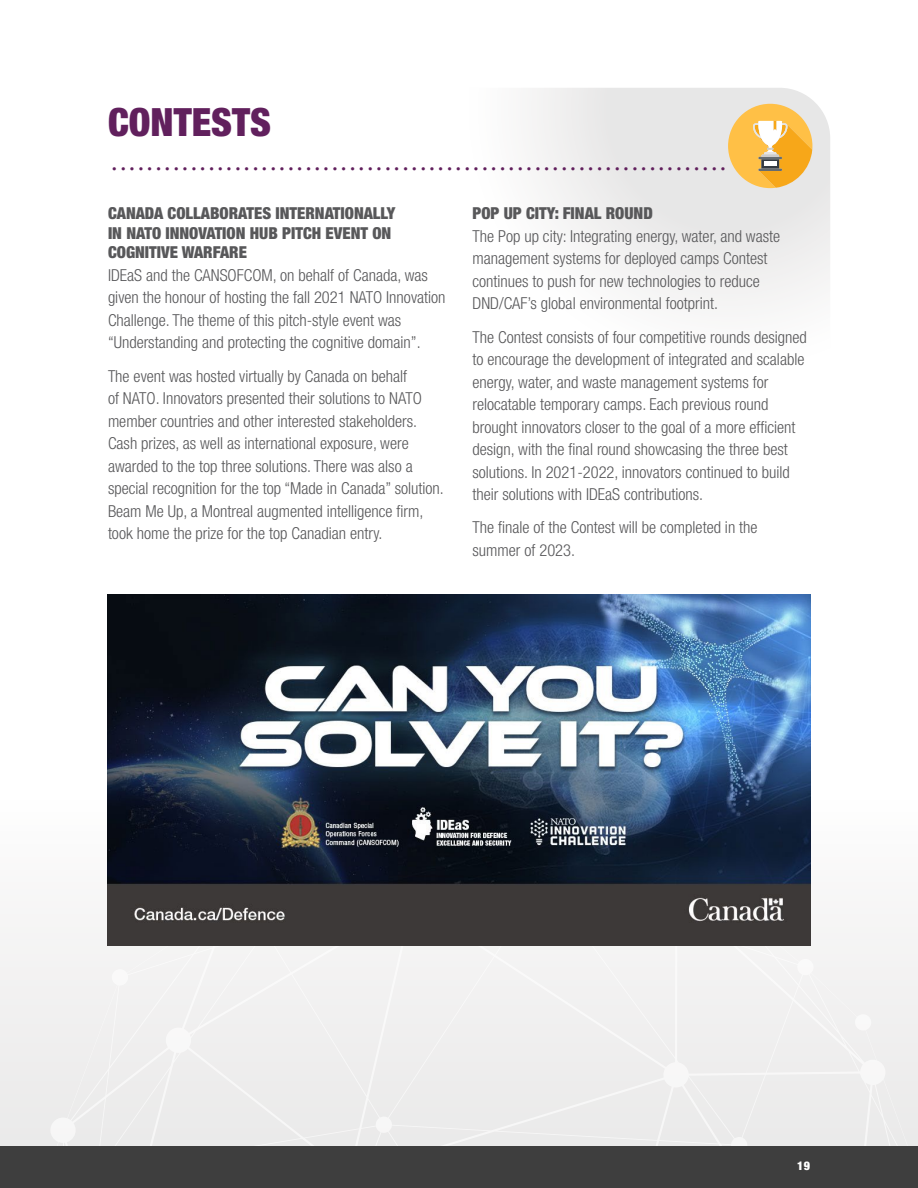
<style>
.page{position:relative;width:918px;height:1188px;background:#fff}
.page>*{position:absolute;margin:0;border:0;box-sizing:border-box;transform-origin:0 0}
.t1{font:900 condensed 39px "Helvetica Neue LT Std";color:#61205d}
.t2{font:300 condensed 16.5px/22.5px "Helvetica Neue LT Std";color:#58585a}
.t3{font:900 condensed 16.5px/19.5px "Helvetica Neue LT Std";color:#58585a}
.t4{font:900 condensed 12px "Helvetica Neue LT Std";color:#fff}
.t5{font:condensed 9px "Helvetica Neue LT Std";color:#61205d}
</style>
<div class="page">
<hr style="left:0;top:662px;width:1px;height:526px;background:#f7f6f6">
<div style="left:10px;top:927px;width:908px;height:219px;background:#f0efef"></div>
<svg style="left:531px;top:88px;width:299px;height:218px"></svg>
<svg style="left:728px;top:104px;width:84px;height:84px;background:#f1c46e"></svg>
<hr style="left:764px;top:162px;width:13px;height:4px;background:#fff">
<img style="left:107px;top:594px;width:704px;height:352px">
<div style="left:0;top:1146px;width:918px;height:42px;background:#3e3e3e"></div>
<h1 class="t1" style="left:108px;top:98px;width:165px">CONTESTS</h1>
<p class="t5" style="left:112px;top:164px;width:615px">• • • • • • • • • • • • • • • • • • • • • • • • • • • • • • • • • • • • • • • • • • • • • • • • • • • • • • • • • • • • • • • • • • • • • •</p>
<p class="t3" style="left:108px;top:203px;width:289px">CANADA COLLABORATES INTERNATIONALLY<br>IN NATO INNOVATION HUB PITCH EVENT ON<br>COGNITIVE WARFARE</p>
<p class="t2" style="left:108px;top:264px;width:339px">IDEaS and the CANSOFCOM, on behalf of Canada, was given the honour of hosting the fall 2021 NATO Innovation Challenge. The theme of this pitch-style event was “Understanding and protecting the cognitive domain”.</p>
<p class="t2" style="left:108px;top:364px;width:337px">The event was hosted virtually by Canada on behalf<br>of NATO. Innovators presented their solutions to NATO member countries and other interested stakeholders.<br>Cash prizes, as well as international exposure, were awarded to the top three solutions. There was also a special recognition for the top “Made in Canada” solution.<br>Beam Me Up, a Montreal augmented intelligence firm, took home the prize for the top Canadian entry.</p>
<p class="t3" style="left:473px;top:203px;width:182px">POP UP CITY: FINAL ROUND</p>
<p class="t2" style="left:473px;top:225px;width:309px">The Pop up city: Integrating energy, water, and waste management systems for deployed camps Contest continues to push for new technologies to reduce DND/CAF’s global environmental footprint.</p>
<p class="t2" style="left:473px;top:325px;width:336px">The Contest consists of four competitive rounds designed to encourage the development of integrated and scalable energy, water, and waste management systems for relocatable temporary camps. Each previous round brought innovators closer to the goal of a more efficient design, with the final round showcasing the three best solutions. In 2021-2022, innovators continued to build their solutions with IDEaS contributions.</p>
<p class="t2" style="left:473px;top:516px;width:287px">The finale of the Contest will be completed in the summer of 2023.</p>
<p class="t4" style="left:797px;top:1158px;width:14px">19</p>
</div>
